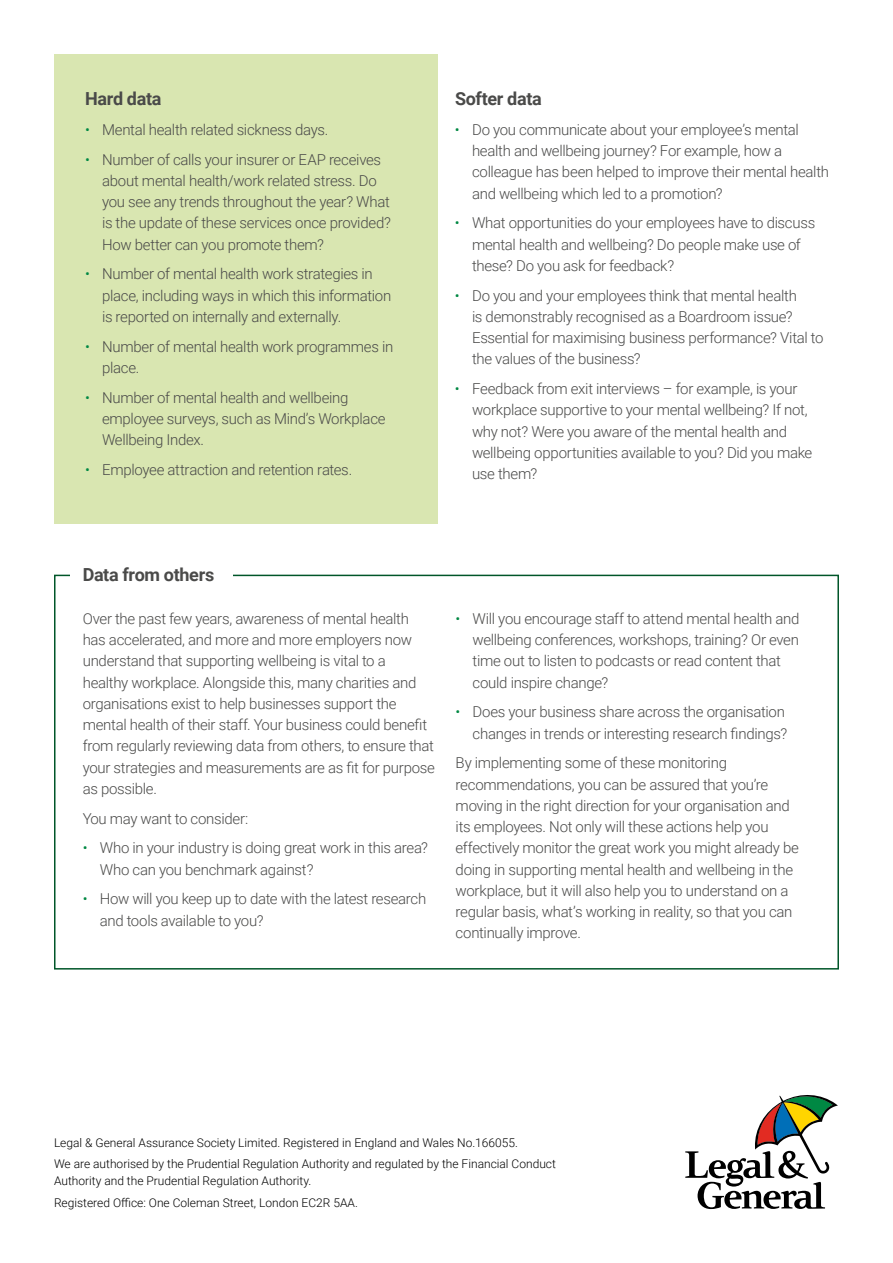
<style>
.page{position:relative;width:893px;height:1263px;background:#fff}
.page>*{position:absolute;margin:0;border:0;box-sizing:border-box;transform-origin:0 0}
.t1{font:700 18px "Roboto";letter-spacing:-.02em;color:#4a4a49}
.t2{font:300 15px/21.3px "Roboto";letter-spacing:-.02em;color:#4a4a49}
.t3{font:300 12px/21.3px "Roboto";color:#000}
.s1{color:#008843}
</style>
<div class="page">
<div style="left:54px;top:54px;width:384px;height:470px;background:#d9e6b1"></div>
<div style="left:54px;top:575px;width:785px;height:394px;border:2px solid #005629"></div>
<div style="left:70px;top:564px;width:162px;height:28px;background:#fff"></div>
<svg style="left:685px;top:1095px;width:153px;height:114px"></svg>
<p class="t1" style="left:85px;top:86px;width:78px">Hard data</p>
<h4 class="t1" style="left:455px;top:86px;width:88px">Softer data</h4>
<p class="t2" style="left:85px;top:118px;width:245px"><span class="s1">•</span> Mental health related sickness days.</p>
<p class="t2" style="left:102px;top:148px;width:290px;text-indent:-17px"><span class="s1">•</span> Number of calls your insurer or EAP receives about mental health/work related stress. Do you see any trends throughout the year? What is the update of these services once provided?<br>How better can you promote them?</p>
<p class="t2" style="left:102px;top:263px;width:291px;text-indent:-17px"><span class="s1">•</span> Number of mental health work strategies in place, including ways in which this information is reported on internally and externally.</p>
<p class="t2" style="left:102px;top:335px;width:293px;text-indent:-17px"><span class="s1">•</span> Number of mental health work programmes in place.</p>
<p class="t2" style="left:102px;top:386px;width:285px;text-indent:-17px"><span class="s1">•</span> Number of mental health and wellbeing employee surveys, such as Mind’s Workplace<br>Wellbeing Index.</p>
<p class="t2" style="left:85px;top:458px;width:269px"><span class="s1">•</span> Employee attraction and retention rates.</p>
<p class="t2" style="left:472px;top:118px;width:359px;text-indent:-17px"><span class="s1">•</span> Do you communicate about your employee’s mental health and wellbeing journey? For example, how a colleague has been helped to improve their mental health and wellbeing which led to a promotion?</p>
<p class="t2" style="left:472px;top:212px;width:345px;text-indent:-17px"><span class="s1">•</span> What opportunities do your employees have to discuss mental health and wellbeing? Do people make use of these? Do you ask for feedback?</p>
<p class="t2" style="left:472px;top:284px;width:353px;text-indent:-17px"><span class="s1">•</span> Do you and your employees think that mental health<br>is demonstrably recognised as a Boardroom issue?<br>Essential for maximising business performance? Vital to the values of the business?</p>
<p class="t2" style="left:472px;top:378px;width:342px;text-indent:-17px"><span class="s1">•</span> Feedback from exit interviews – for example, is your workplace supportive to your mental wellbeing? If not, why not? Were you aware of the mental health and wellbeing opportunities available to you? Did you make use them?</p>
<h4 class="t1" style="left:83px;top:562px;width:133px">Data from others</h4>
<p class="t2" style="left:83px;top:607px;width:328px">Over the past few years, awareness of mental health</p>
<p class="t2" style="left:456px;top:607px;width:345px"><span class="s1">•</span> Will you encourage staff to attend mental health and</p>
<p class="t2" style="left:83px;top:628px;width:331px">has accelerated, and more and more employers now</p>
<p class="t2" style="left:473px;top:628px;width:328px">wellbeing conferences, workshops, training? Or even</p>
<p class="t2" style="left:83px;top:650px;width:305px">understand that supporting wellbeing is vital to a</p>
<p class="t2" style="left:473px;top:650px;width:310px">time out to listen to podcasts or read content that</p>
<p class="t2" style="left:83px;top:671px;width:335px">healthy workplace. Alongside this, many charities and</p>
<p class="t2" style="left:473px;top:671px;width:137px">could inspire change?</p>
<p class="t2" style="left:83px;top:692px;width:315px">organisations exist to help businesses support the</p>
<p class="t2" style="left:456px;top:701px;width:331px"><span class="s1">•</span> Does your business share across the organisation</p>
<p class="t2" style="left:83px;top:713px;width:346px">mental health of their staff. Your business could benefit</p>
<p class="t2" style="left:473px;top:722px;width:316px">changes in trends or interesting research findings?</p>
<p class="t2" style="left:83px;top:735px;width:353px">from regularly reviewing data from others, to ensure that</p>
<p class="t2" style="left:83px;top:756px;width:354px">your strategies and measurements are as fit for purpose</p>
<p class="t2" style="left:83px;top:777px;width:76px">as possible.</p>
<p class="t2" style="left:83px;top:807px;width:167px">You may want to consider:</p>
<p class="t2" style="left:456px;top:752px;width:273px">By implementing some of these monitoring</p>
<p class="t2" style="left:456px;top:773px;width:314px">recommendations, you can be assured that you’re</p>
<p class="t2" style="left:456px;top:794px;width:336px">moving in the right direction for your organisation and</p>
<p class="t2" style="left:456px;top:815px;width:314px">its employees. Not only will these actions help you</p>
<p class="t2" style="left:83px;top:837px;width:347px"><span class="s1">•</span> Who in your industry is doing great work in this area?</p>
<p class="t2" style="left:456px;top:837px;width:345px">effectively monitor the great work you might already be</p>
<p class="t2" style="left:100px;top:858px;width:215px">Who can you benchmark against?</p>
<p class="t2" style="left:456px;top:858px;width:339px">doing in supporting mental health and wellbeing in the workplace, but it will also help you to understand on a</p>
<p class="t2" style="left:83px;top:888px;width:345px"><span class="s1">•</span> How will you keep up to date with the latest research</p>
<p class="t2" style="left:456px;top:900px;width:338px">regular basis, what’s working in reality, so that you can</p>
<p class="t2" style="left:100px;top:909px;width:166px">and tools available to you?</p>
<p class="t2" style="left:456px;top:922px;width:127px">continually improve.</p>
<p class="t3" style="left:54px;top:1132px;width:503px">Legal &amp; General Assurance Society Limited. Registered in England and Wales No.166055.<br>We are authorised by the Prudential Regulation Authority and regulated by the Financial Conduct</p>
<p class="t3" style="left:54px;top:1170px;width:259px">Authority and the Prudential Regulation Authority.</p>
<p class="t3" style="left:54px;top:1191px;width:305px">Registered Office: One Coleman Street, London EC2R 5AA.</p>
</div>
